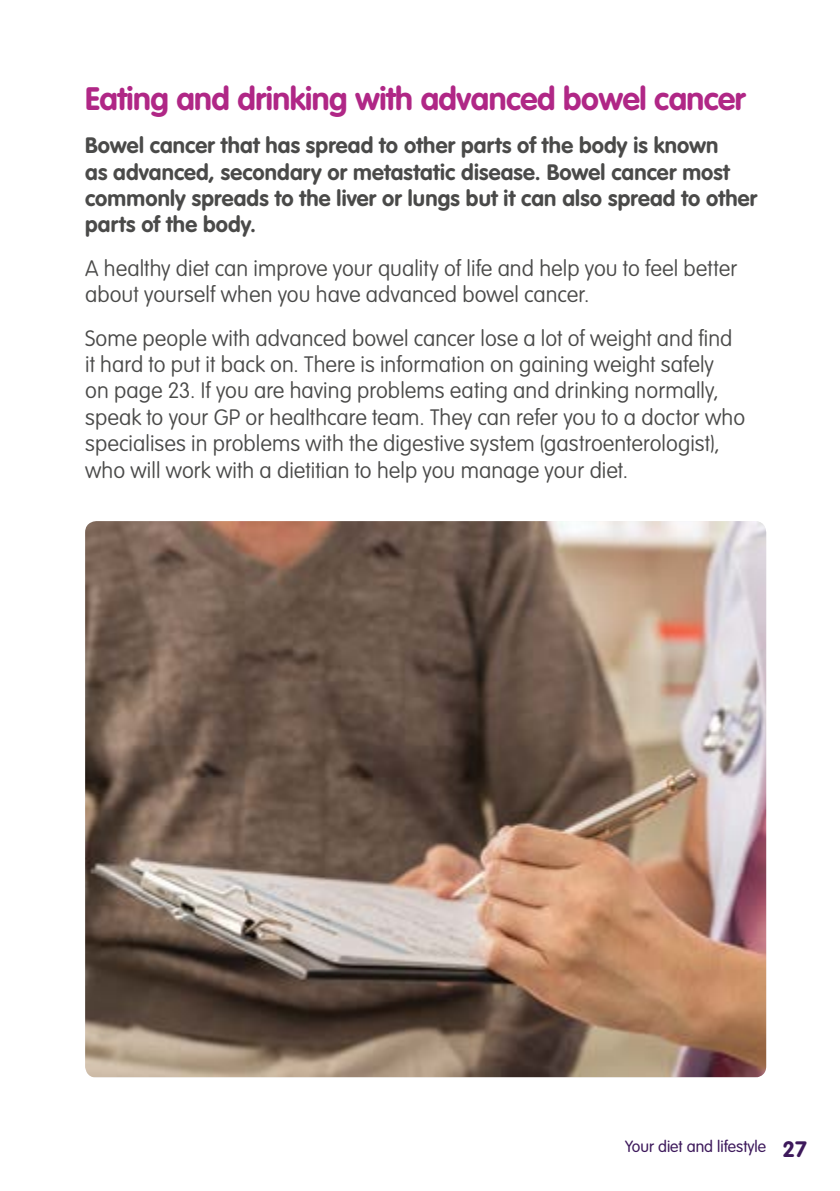
<style>
.page{position:relative;width:840px;height:1191px;background:#fff}
.page>*{position:absolute;margin:0;border:0;box-sizing:border-box;transform-origin:0 0}
.t1{font:700 32px "VAG Rounded Std";letter-spacing:-.015em;color:#b02786}
.t2{font:100 22px/26.4px "VAG Rounded Std";letter-spacing:.005em;color:#4a4a49}
.t3{font:700 22px/26.4px "VAG Rounded Std";letter-spacing:.01em;color:#4a4a49}
.t4{font:300 16px "VAG Rounded Std";color:#3d195b}
.s1{font-weight:700;font-size:22px}
</style>
<div class="page">
<img style="left:85px;top:521px;width:680px;height:556px">
<h1 class="t1" style="left:85px;top:80px;width:661px">Eating and drinking with advanced bowel cancer</h1>
<p class="t3" style="left:85px;top:133px;width:673px">Bowel cancer that has spread to other parts of the body is known<br>as advanced, secondary or metastatic disease. Bowel cancer most commonly spreads to the liver or lungs but it can also spread to other parts of the body.</p>
<p class="t2" style="left:85px;top:256px;width:653px">A healthy diet can improve your quality of life and help you to feel better about yourself when you have advanced bowel cancer.</p>
<p class="t2" style="left:85px;top:325px;width:661px">Some people with advanced bowel cancer lose a lot of weight and find it hard to put it back on. There is information on gaining weight safely<br>on page 23. If you are having problems eating and drinking normally, speak to your GP or healthcare team. They can refer you to a doctor who specialises in problems with the digestive system (gastroenterologist), who will work with a dietitian to help you manage your diet.</p>
<p class="t4" style="left:624px;top:1137px;width:183px">Your diet and lifestyle <span class="s1">27</span></p>
</div>
